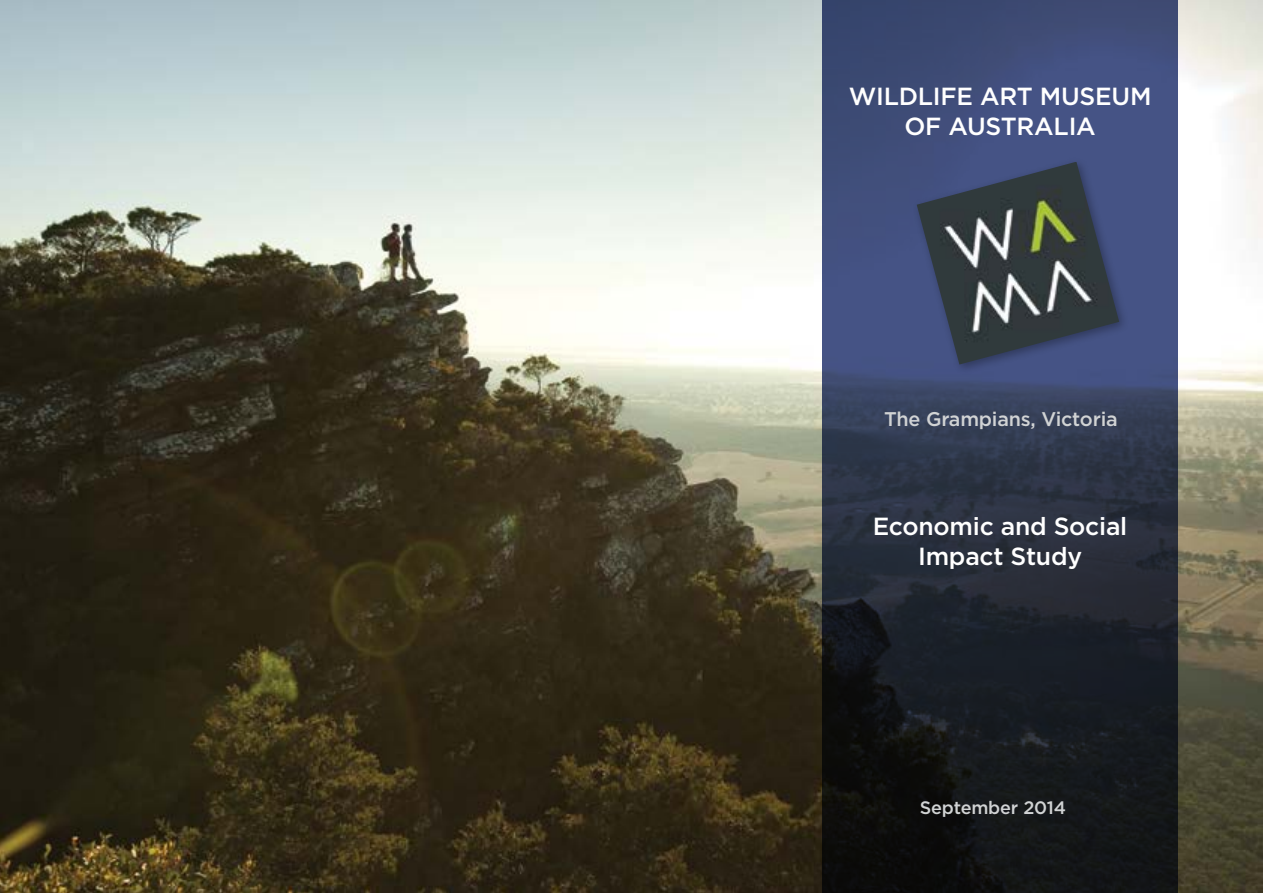
<style>
.page{position:relative;width:1263px;height:893px;background:#fff}
.page>*{position:absolute;margin:0;border:0;box-sizing:border-box;transform-origin:0 0}
.t1{font:500 24.75px/29.7px "Gotham";letter-spacing:-.01em;color:#fff;text-align:center}
.t2{font:500 19.8px "Gotham";letter-spacing:-.01em;color:#d1d3d4}
.t3{font:500 18px "Gotham";letter-spacing:-.01em;color:#d1d3d4}
</style>
<div class="page">
<img style="left:0;top:0;width:1263px;height:893px">
<svg style="left:822px;top:0;width:355px;height:893px;background:#2a3247"></svg>
<div style="left:912px;top:157px;width:217px;height:218px;background:#455385"></div>
<img style="left:917px;top:162px;width:202px;height:203px;border-radius:43px">
<p class="t1" style="left:849px;top:81px;width:304px">WILDLIFE ART MUSEUM<br>OF AUSTRALIA</p>
<p class="t2" style="left:884px;top:408px;width:235px">The Grampians, Victoria</p>
<p class="t1" style="left:873px;top:511px;width:256px">Economic and Social<br>Impact Study</p>
<p class="t3" style="left:920px;top:797px;width:148px">September 2014</p>
</div>
